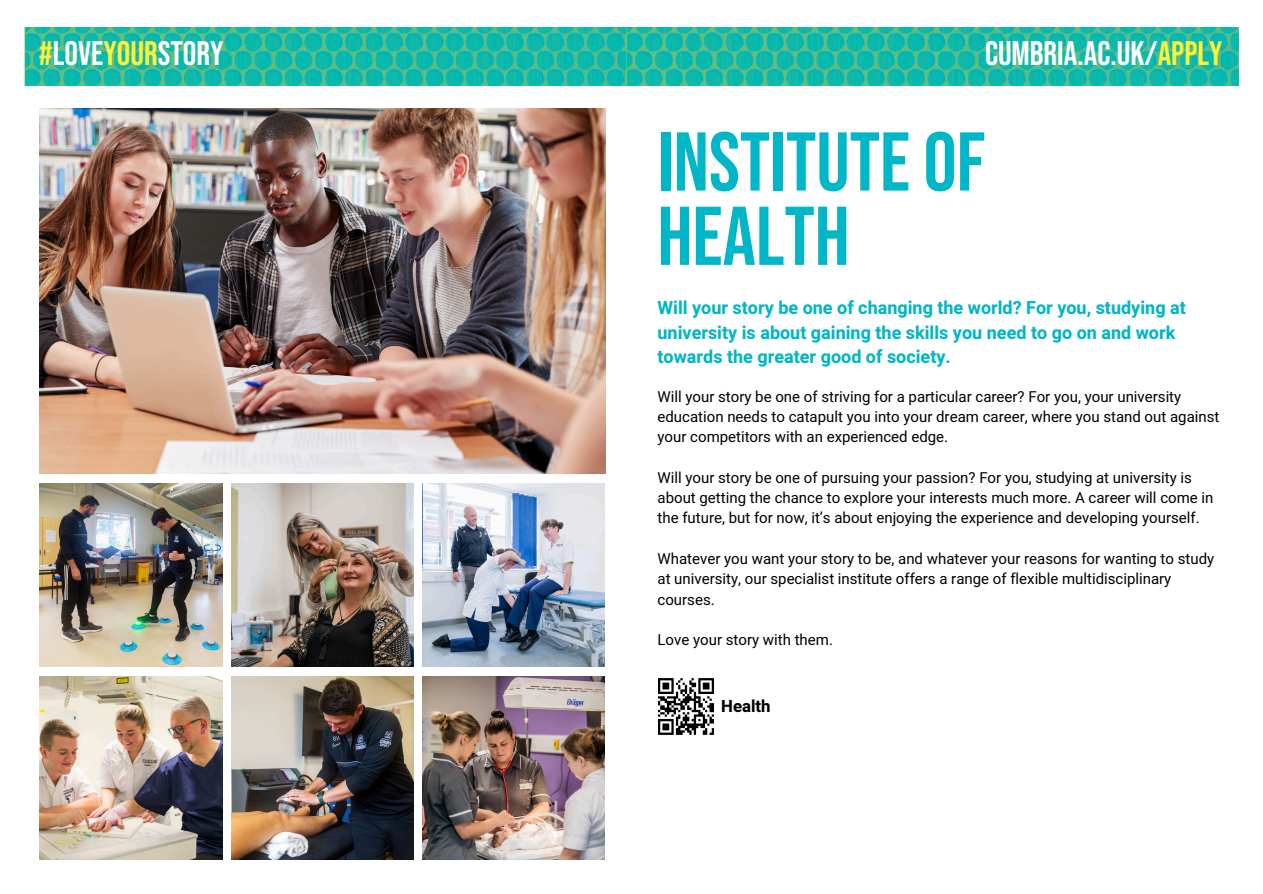
<style>
.page{position:relative;width:1263px;height:894px;background:#fff}
.page>*{position:absolute;margin:0;border:0;box-sizing:border-box;transform-origin:0 0}
.t1{font:83.1px/74.2px "Bebas Neue";color:#00b6c7}
.t2{font:33.9px "Bebas Neue";color:#fff}
.t3{font:700 18px/24.8px "Heebo";color:#00b6c7}
.t4{font:700 16.8px "Heebo";color:#000}
.t5{font:15px/20.2px "Heebo";color:#000}
.s1{color:#fff337}
</style>
<div class="page">
<img style="left:40px;top:108px;width:566px;height:365px">
<img style="left:40px;top:483px;width:182px;height:183px">
<img style="left:231px;top:483px;width:183px;height:183px">
<img style="left:40px;top:676px;width:182px;height:182px">
<img style="left:231px;top:676px;width:183px;height:182px">
<img style="left:422px;top:483px;width:183px;height:183px">
<img style="left:422px;top:676px;width:183px;height:182px">
<img style="left:658px;top:678px;width:56px;height:57px">
<img style="left:25px;top:27px;width:602px;height:58px">
<img style="left:627px;top:27px;width:611px;height:58px">
<p class="t2" style="left:39px;top:35px;width:186px"><span class="s1">#</span>LOVE<span class="s1">YOUR</span>STORY</p>
<p class="t2" style="left:985px;top:35px;width:239px">CUMBRIA.AC.UK/<span class="s1">APPLY</span></p>
<p class="t1" style="left:657px;top:128px;width:329px">INSTITUTE OF<br>HEALTH</p>
<h1 class="t3" style="left:657px;top:296px;width:530px">Will your story be one of changing the world? For you, studying at university is about gaining the skills you need to go on and work towards the greater good of society.</h1>
<p class="t5" style="left:657px;top:387px;width:563px">Will your story be one of striving for a particular career? For you, your university education needs to catapult you into your dream career, where you stand out against your competitors with an experienced edge.</p>
<p class="t5" style="left:657px;top:468px;width:557px">Will your story be one of pursuing your passion? For you, studying at university is about getting the chance to explore your interests much more. A career will come in the future, but for now, it’s about enjoying the experience and developing yourself.</p>
<p class="t5" style="left:657px;top:549px;width:558px">Whatever you want your story to be, and whatever your reasons for wanting to study at university, our specialist institute offers a range of flexible multidisciplinary courses.</p>
<p class="t5" style="left:657px;top:630px;width:177px">Love your story with them.</p>
<p class="t4" style="left:721px;top:693px;width:51px">Health</p>
</div>
